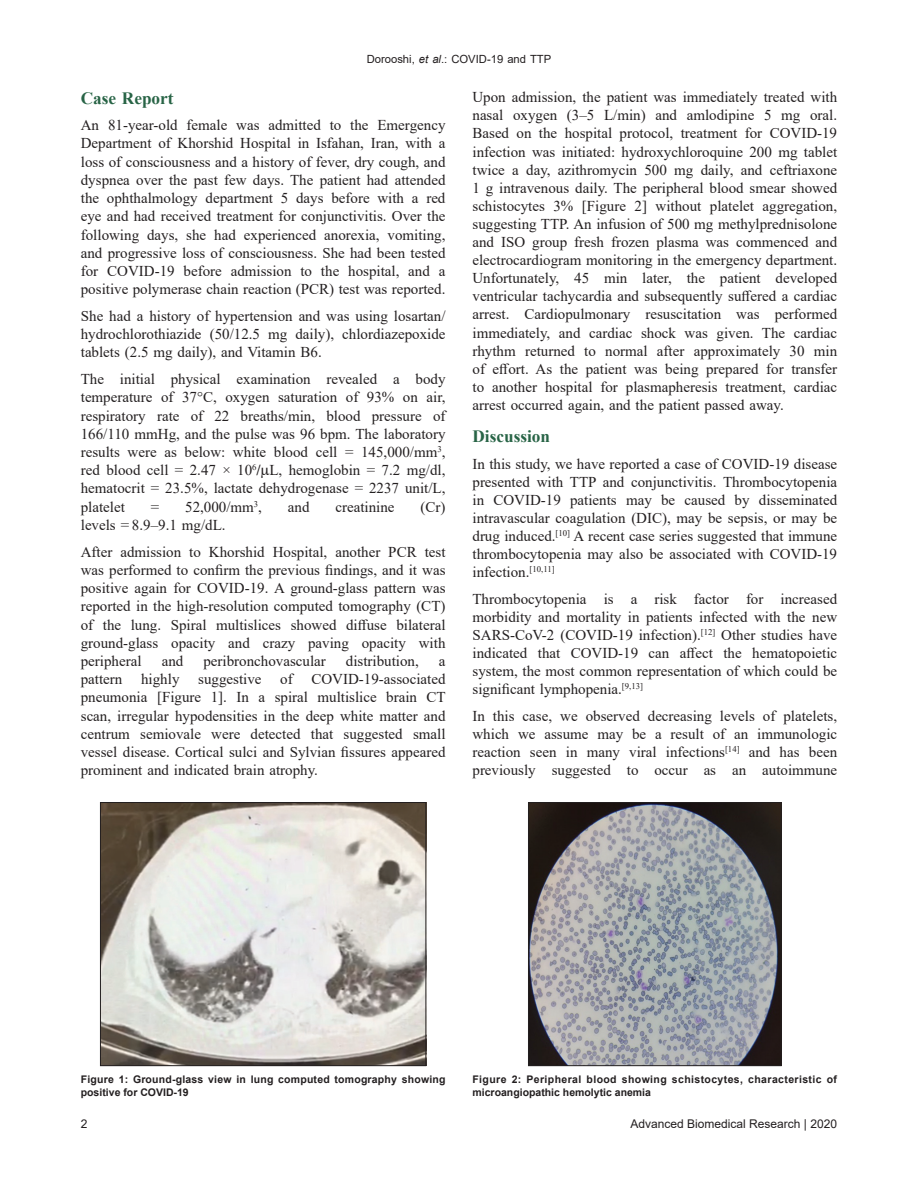
<style>
.page{position:relative;width:918px;height:1188px;background:#fff}
.page>*{position:absolute;margin:0;border:0;box-sizing:border-box;transform-origin:0 0}
.t1{font:700 17.25px "Times New Roman";color:#286446}
.TX{font:15px/18.1px "Times New Roman";color:#231f20;text-align:justify}
.t2{font:12px "Arial";color:#231f20}
.t3{font:11.25px "Arial";color:#231f20}
.FGC{font:700 10.5px/13.6px "Arial";letter-spacing:.02em;color:#231f20}
.s1{font-style:italic}
.s2{font-weight:700}
</style>
<div class="page">
<img style="left:530px;top:804px;width:249px;height:260px">
<div style="left:528px;top:802px;width:253px;height:264px;border:1px solid #231f20"></div>
<img style="left:102px;top:804px;width:322px;height:260px">
<div style="left:100px;top:802px;width:326px;height:264px;border:1px solid #231f20"></div>
<p class="t3" style="left:367px;top:51px;width:186px">Dorooshi, <span class="s1">et al</span>.: COVID‑19 and TTP</p>
<h1 class="t1" style="left:81px;top:85px;width:94px">Case Report</h1>
<p class="TX" style="left:81px;top:116px;width:366px">An 81‑year‑old female was admitted to the Emergency Department of Khorshid Hospital in Isfahan, Iran, with a loss of consciousness and a history of fever, dry cough, and dyspnea over the past few days. The patient had attended the ophthalmology department 5 days before with a red eye and had received treatment for conjunctivitis. Over the following days, she had experienced anorexia, vomiting, and progressive loss of consciousness. She had been tested for COVID‑19 before admission to the hospital, and a positive polymerase chain reaction (PCR) test was reported.</p>
<p class="TX" style="left:81px;top:306px;width:366px">She had a history of hypertension and was using losartan/ hydrochlorothiazide (50/12.5 mg daily), chlordiazepoxide tablets (2.5 mg daily), and Vitamin B6.</p>
<p class="TX" style="left:81px;top:369px;width:366px">The initial physical examination revealed a body temperature of 37°C, oxygen saturation of 93% on air, respiratory rate of 22 breaths/min, blood pressure of 166/110 mmHg, and the pulse was 96 bpm. The laboratory results were as below: white blood cell = 145,000/mm<sup>3</sup>, red blood cell = 2.47 × 10<sup>6</sup><span class="s2">/</span> L, hemoglobin = 7.2 mg/dl, hematocrit = 23.5%, lactate dehydrogenase = 2237 unit/L, platelet</p>
<p class="TX" style="left:151px;top:497px;width:10px">=</p>
<p class="TX" style="left:185px;top:497px;width:78px">52,000/mm<sup>3</sup>,</p>
<p class="TX" style="left:288px;top:497px;width:23px">and</p>
<p class="TX" style="left:335px;top:497px;width:61px">creatinine</p>
<p class="TX" style="left:421px;top:497px;width:26px">(Cr)</p>
<p class="TX" style="left:81px;top:515px;width:146px">levels = 8.9–9.1 mg/dL.</p>
<p class="TX" style="left:81px;top:542px;width:366px">After admission to Khorshid Hospital, another PCR test was performed to confirm the previous findings, and it was positive again for COVID‑19. A ground‑glass pattern was reported in the high‑resolution computed tomography (CT) of the lung. Spiral multislices showed diffuse bilateral ground‑glass opacity and crazy paving opacity with peripheral</p>
<p class="TX" style="left:162px;top:651px;width:23px">and</p>
<p class="TX" style="left:203px;top:651px;width:124px">peribronchovascular</p>
<p class="TX" style="left:346px;top:651px;width:74px">distribution,</p>
<p class="TX" style="left:81px;top:651px;width:366px;text-indent:358px">a pattern highly suggestive of COVID‑19‑associated pneumonia [Figure 1]. In a spiral multislice brain CT scan, irregular hypodensities in the deep white matter and centrum semiovale were detected that suggested small vessel disease. Cortical sulci and Sylvian fissures appeared prominent and indicated brain atrophy.</p>
<p class="TX" style="left:472px;top:88px;width:366px">Upon admission, the patient was immediately treated with nasal oxygen (3–5 L/min) and amlodipine 5 mg oral.<br>Based on the hospital protocol, treatment for COVID‑19 infection was initiated: hydroxychloroquine 200 mg tablet twice a day, azithromycin 500 mg daily, and ceftriaxone 1 g intravenous daily. The peripheral blood smear showed schistocytes 3% [Figure 2] without platelet aggregation, suggesting TTP. An infusion of 500 mg methylprednisolone and ISO group fresh frozen plasma was commenced and electrocardiogram monitoring in the emergency department.<br>Unfortunately, 45 min later, the patient developed ventricular tachycardia and subsequently suffered a cardiac arrest. Cardiopulmonary resuscitation was performed immediately, and cardiac shock was given. The cardiac rhythm returned to normal after approximately 30 min of effort. As the patient was being prepared for transfer to another hospital for plasmapheresis treatment, cardiac arrest occurred again, and the patient passed away.</p>
<h1 class="t1" style="left:472px;top:424px;width:79px">Discussion</h1>
<p class="TX" style="left:472px;top:454px;width:366px">In this study, we have reported a case of COVID‑19 disease presented with TTP and conjunctivitis. Thrombocytopenia in COVID‑19 patients may be caused by disseminated intravascular coagulation (DIC), may be sepsis, or may be drug induced.<sup>[10]</sup> A recent case series suggested that immune thrombocytopenia may also be associated with COVID‑19 infection.<sup>[10,11]</sup></p>
<p class="TX" style="left:472px;top:589px;width:366px">Thrombocytopenia is a risk factor for increased morbidity and mortality in patients infected with the new SARS‑CoV‑2 (COVID‑19 infection).<sup>[12]</sup> Other studies have indicated that COVID‑19 can affect the hematopoietic system, the most common representation of which could be significant lymphopenia.<sup>[9,13]</sup></p>
<p class="TX" style="left:472px;top:706px;width:366px">In this case, we observed decreasing levels of platelets, which we assume may be a result of an immunologic reaction seen in many viral infections<sup>[14]</sup> and has been previously suggested to occur as an autoimmune</p>
<p class="FGC" style="left:81px;top:1072px;width:366px">Figure 1: Ground‑glass view in lung computed tomography showing positive for COVID‑19</p>
<p class="FGC" style="left:472px;top:1072px;width:366px">Figure 2: Peripheral blood showing schistocytes, characteristic of microangiopathic hemolytic anemia</p>
<p class="t2" style="left:81px;top:1116px;width:8px">2</p>
<p class="t2" style="left:631px;top:1116px;width:208px">Advanced Biomedical Research | 2020</p>
</div>
